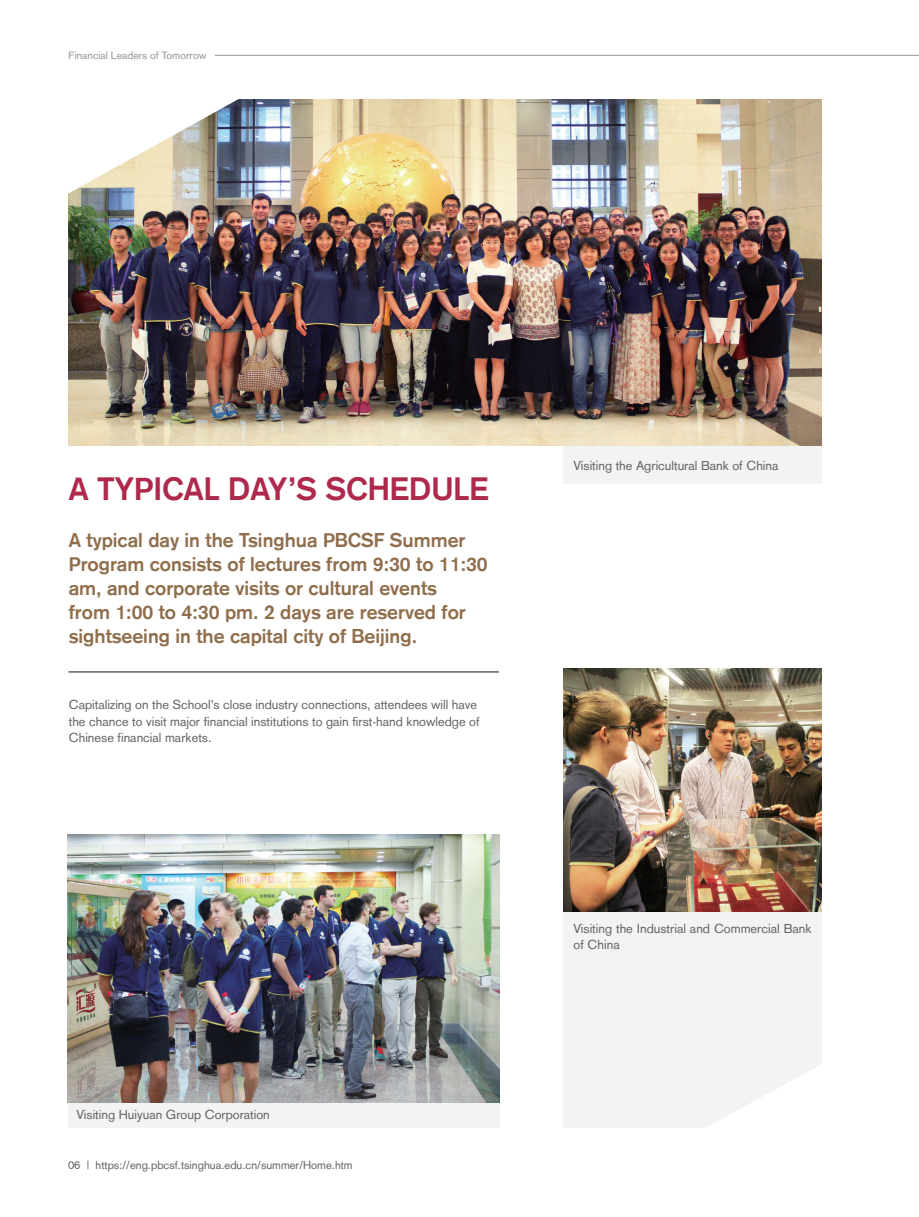
<style>
.page{position:relative;width:919px;height:1217px;background:#fff}
.page>*{position:absolute;margin:0;border:0;box-sizing:border-box;transform-origin:0 0}
.t1{font:700 31.5px "Akzidenz Grotesk";color:#ae294b}
.t2{font:700 19.5px/24px "Akzidenz Grotesk";color:#8f6e4c}
.t3{font:12.75px/16.5px "Akzidenz Grotesk";color:#636366}
.t4{font:11.25px "Akzidenz Grotesk";color:#636366}
.t5{font:10.5px "Akzidenz Grotesk";color:#939598}
</style>
<div class="page">
<div style="left:68px;top:1101px;width:431px;height:26px;background:#f2f3f4"></div>
<div style="left:563px;top:890px;width:258px;height:237px;background:#f2f3f4"></div>
<div style="left:563px;top:445px;width:258px;height:38px;background:#f2f3f4"></div>
<hr style="left:215px;top:55px;width:703px;height:1px;background:#939598">
<hr style="left:68px;top:671px;width:431px;height:1px;background:#636366">
<img style="left:563px;top:668px;width:258px;height:243px">
<img style="left:68px;top:99px;width:753px;height:346px">
<img style="left:68px;top:99px;width:196px;height:102px">
<svg style="left:692px;top:1052px;width:130px;height:76px"></svg>
<img style="left:68px;top:834px;width:431px;height:267px">
<p class="t5" style="left:68px;top:49px;width:139px">Financial Leaders of Tomorrow</p>
<p class="t1" style="left:69px;top:470px;width:421px">A TYPICAL DAY’S SCHEDULE</p>
<p class="t2" style="left:69px;top:527px;width:420px">A typical day in the Tsinghua PBCSF Summer Program consists of lectures from 9:30 to 11:30 am, and corporate visits or cultural events<br>from 1:00 to 4:30 pm. 2 days are reserved for sightseeing in the capital city of Beijing.</p>
<p class="t3" style="left:69px;top:696px;width:412px">Capitalizing on the School’s close industry connections, attendees will have the chance to visit major financial institutions to gain first-hand knowledge of<br>Chinese financial markets.</p>
<p class="t3" style="left:77px;top:1106px;width:195px">Visiting Huiyuan Group Corporation</p>
<p class="t4" style="left:68px;top:1157px;width:286px">06 | https://eng.pbcsf.tsinghua.edu.cn/summer/Home.htm</p>
<p class="t3" style="left:573px;top:457px;width:206px">Visiting the Agricultural Bank of China</p>
<p class="t3" style="left:573px;top:919px;width:239px">Visiting the Industrial and Commercial Bank of China</p>
</div>
